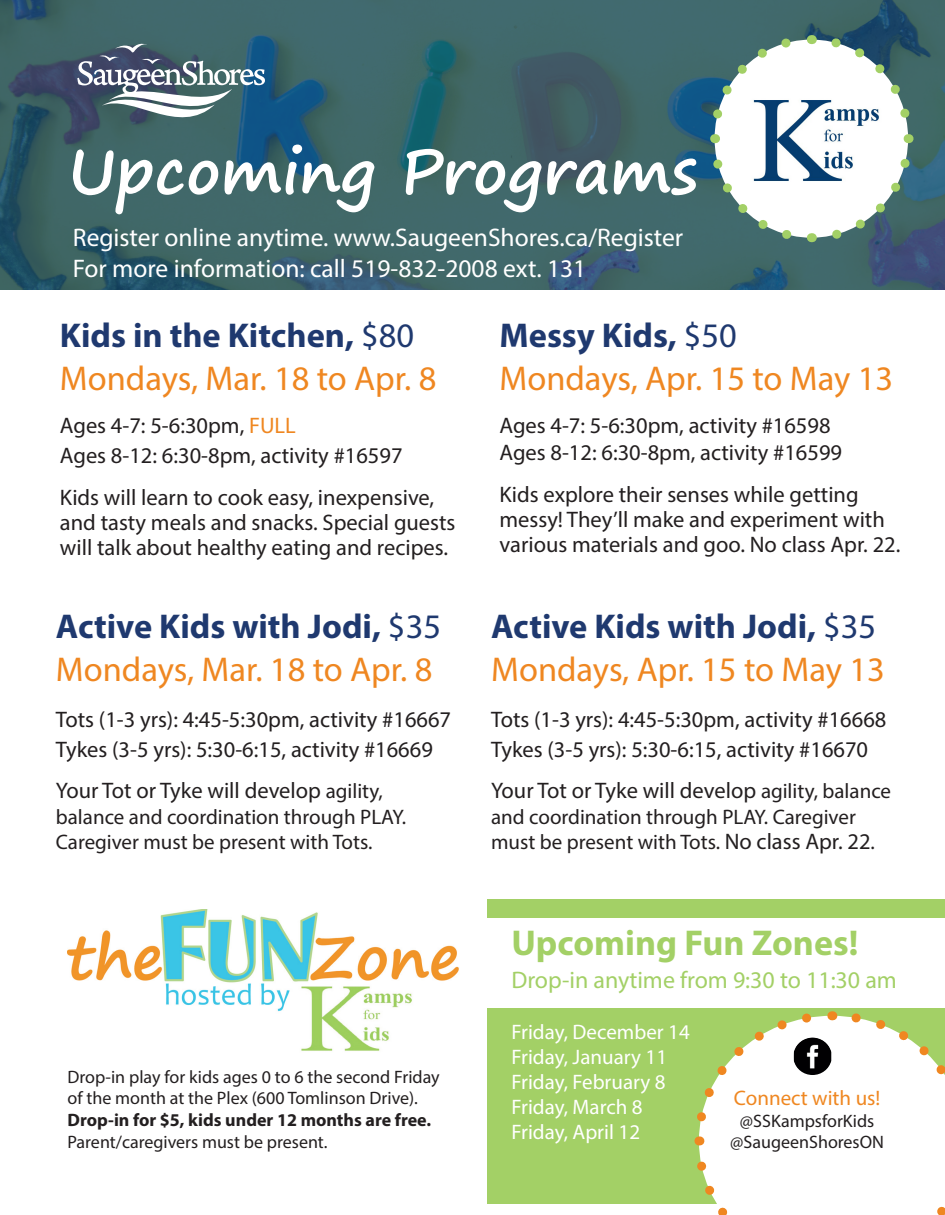
<style>
.page{position:relative;width:945px;height:1215px;background:#fff}
.page>*{position:absolute;margin:0;border:0;box-sizing:border-box;transform-origin:0 0}
.t1{font:700 61.5px "Segoe Print";color:#fff}
.t2{font:700 36px "Myriad Pro";color:#a3d066}
.t3{font:34.5px "Myriad Pro";color:#ef8721}
.t4{font:700 34.5px "Myriad Pro";color:#1f396f}
.t5{font:25.5px "Myriad Pro";color:#fff}
.t6{font:24px "Myriad Pro";color:#a3d066}
.t7{font:22.5px/25.2px "Myriad Pro";color:#231f20}
.t8{font:21px/25.2px "Myriad Pro";color:#231f20}
.t9{font:21px "Myriad Pro";color:#fff}
.t10{font:21px "Myriad Pro";color:#ef8721}
.t11{font:18px/21.6px "Myriad Pro";color:#231f20}
.t12{font:700 18px/21.6px "Myriad Pro";color:#231f20}
.s1{font-weight:400}
.s2{color:#ef8721}
.s3{font-size:21px}
.s4{font-size:22.5px}
</style>
<div class="page">
<svg style="left:0;top:0;width:945px;height:290px;background:#3b6369"></svg>
<img style="left:68px;top:910px;width:391px;height:141px">
<div style="left:488px;top:900px;width:457px;height:304px;background:#a3d066"></div>
<div style="left:488px;top:919px;width:457px;height:89px;background:#fff"></div>
<div style="left:699px;top:1016px;width:246px;height:188px;background:#fff"></div>
<div style="left:847px;top:1136px;width:98px;height:79px;background:#fff"></div>
<svg style="left:832px;top:1011px;width:113px;height:116px"></svg>
<svg style="left:694px;top:1013px;width:123px;height:132px"></svg>
<svg style="left:697px;top:1155px;width:136px;height:60px"></svg>
<div style="left:715px;top:40px;width:193px;height:198px;background:#fff;border-radius:50%"></div>
<svg style="left:826px;top:134px;width:91px;height:111px"></svg>
<svg style="left:811px;top:30px;width:105px;height:94px"></svg>
<svg style="left:705px;top:32px;width:92px;height:111px"></svg>
<svg style="left:707px;top:153px;width:105px;height:94px"></svg>
<img style="left:748px;top:90px;width:136px;height:97px">
<svg style="left:77px;top:44px;width:188px;height:73px"></svg>
<img style="left:794px;top:1038px;width:37px;height:37px">
<p class="t1" style="left:68px;top:115px;width:631px">Upcoming Programs</p>
<p class="t5" style="left:73px;top:222px;width:612px">Register online anytime. www.SaugeenShores.ca/Register</p>
<p class="t5" style="left:73px;top:252px;width:515px">For more information: call 519-832-2008 ext. 131</p>
<p class="t4" style="left:60px;top:313px;width:356px">Kids in the Kitchen, <span class="s1">$80</span></p>
<p class="t3" style="left:60px;top:357px;width:378px">Mondays, Mar. 18 to Apr. 8</p>
<p class="t7" style="left:60px;top:413px;width:237px">Ages 4-7: 5-6:30pm, <span class="s2">FULL</span></p>
<p class="t7" style="left:60px;top:443px;width:344px">Ages 8-12: 6:30-8pm, activity #16597</p>
<p class="t7" style="left:60px;top:484px;width:397px">Kids will learn to cook easy, inexpensive, and tasty meals and snacks. Special guests will talk about healthy eating and recipes.</p>
<p class="t4" style="left:56px;top:603px;width:387px">Active Kids with Jodi, <span class="s1">$35</span></p>
<p class="t3" style="left:56px;top:648px;width:378px">Mondays, Mar. 18 to Apr. 8</p>
<p class="t7" style="left:56px;top:706px;width:397px">Tots (1-3 yrs): 4:45-5:30pm, activity #16667</p>
<p class="t7" style="left:56px;top:736px;width:379px">Tykes (3-5 yrs): 5:30-6:15, activity #16669</p>
<p class="t7" style="left:56px;top:778px;width:328px">Your Tot or Tyke will develop <span class="s3">agility,</span></p>
<p class="t8" style="left:56px;top:804px;width:352px">balance and coordination through PLAY.<br>Caregiver must be present with Tots.</p>
<p class="t11" style="left:68px;top:1066px;width:374px">Drop-in play for kids ages 0 to 6 the second Friday of the month at the Plex (600 Tomlinson Drive).</p>
<p class="t12" style="left:68px;top:1108px;width:365px">Drop-in for $5, kids under 12 months are free.<br><span class="s1">Parent/caregivers must be present.</span></p>
<p class="t4" style="left:500px;top:313px;width:239px">Messy Kids, <span class="s1">$50</span></p>
<p class="t3" style="left:500px;top:357px;width:395px">Mondays, Apr. 15 to May 13</p>
<p class="t7" style="left:500px;top:413px;width:333px">Ages 4-7: 5-6:30pm, activity #16598</p>
<p class="t7" style="left:500px;top:440px;width:344px">Ages 8-12: 6:30-8pm, activity #16599</p>
<p class="t7" style="left:500px;top:481px;width:402px">Kids explore their senses while getting messy! They’ll make and experiment with various materials and goo. No class Apr. 22.</p>
<p class="t4" style="left:491px;top:603px;width:387px">Active Kids with Jodi, <span class="s1">$35</span></p>
<p class="t3" style="left:491px;top:648px;width:395px">Mondays, Apr. 15 to May 13</p>
<p class="t7" style="left:491px;top:706px;width:397px">Tots (1-3 yrs): 4:45-5:30pm, activity #16668</p>
<p class="t7" style="left:491px;top:736px;width:379px">Tykes (3-5 yrs): 5:30-6:15, activity #16670</p>
<p class="t7" style="left:491px;top:778px;width:402px">Your Tot or Tyke will develop <span class="s3">agility, balance</span></p>
<p class="t8" style="left:491px;top:804px;width:385px">and coordination through PLAY. Caregiver must be present with Tots. <span class="s4">No class Apr. 22</span>.</p>
<p class="t2" style="left:511px;top:919px;width:348px">Upcoming Fun Zones!</p>
<p class="t6" style="left:511px;top:965px;width:387px">Drop-in anytime from 9:30 to 11:30 am</p>
<p class="t9" style="left:511px;top:1019px;width:180px">Friday, December 14</p>
<p class="t9" style="left:511px;top:1044px;width:157px">Friday, January 11</p>
<p class="t9" style="left:511px;top:1069px;width:156px">Friday, February 8</p>
<p class="t9" style="left:511px;top:1094px;width:133px">Friday, March 8</p>
<p class="t9" style="left:511px;top:1119px;width:130px">Friday, April 12</p>
<p class="t10" style="left:734px;top:1085px;width:148px">Connect with us!</p>
<p class="t11" style="left:740px;top:1109px;width:136px">@SSKampsforKids</p>
<p class="t11" style="left:730px;top:1131px;width:155px">@SaugeenShoresON</p>
</div>
